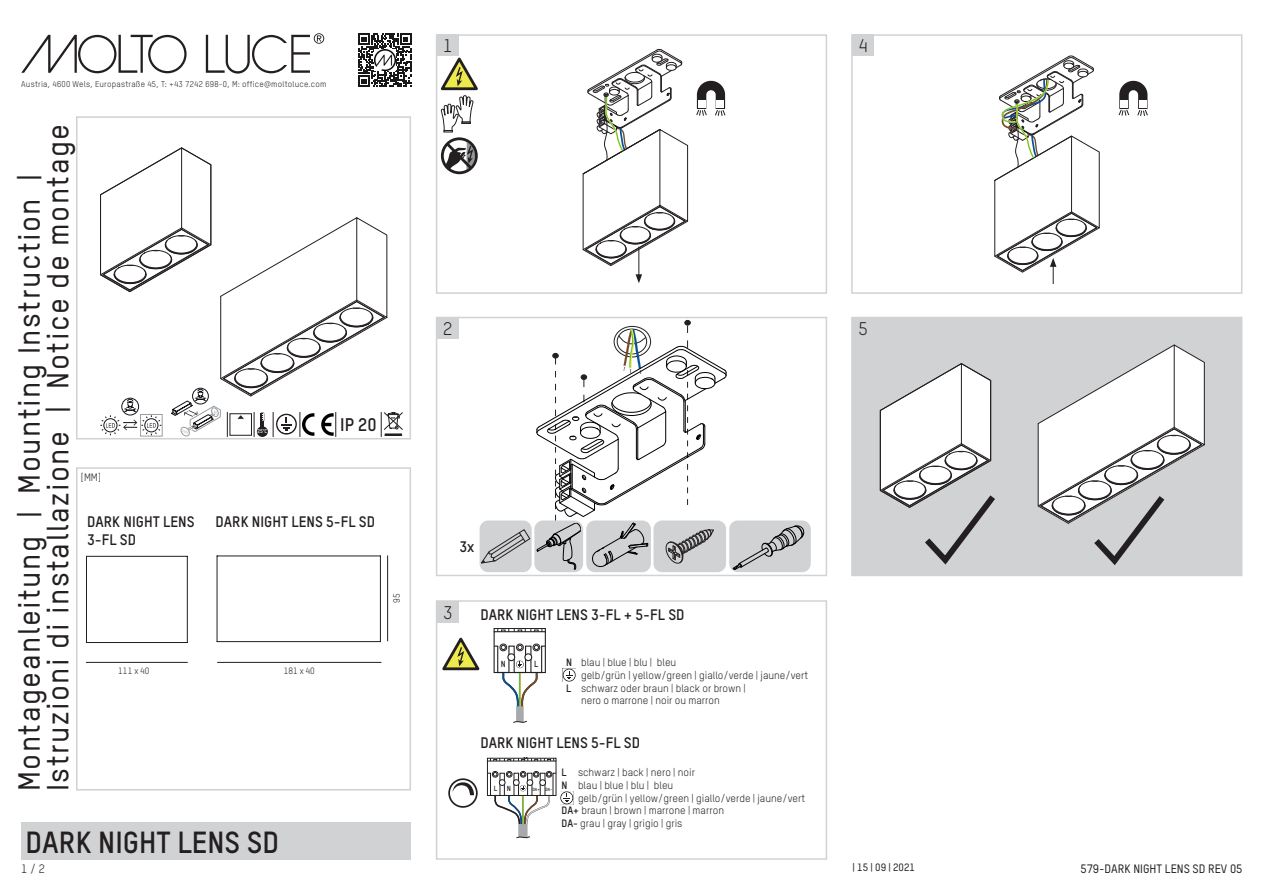
<style>
.page{position:relative;width:1263px;height:893px;background:#fff}
.page>*{position:absolute;margin:0;border:0;box-sizing:border-box;transform-origin:0 0}
.t1{font:500 30px/28.5px "TSTARPRO";letter-spacing:.05em;color:#231f20}
.Überschrift{font:700 30px "TSTARPRO";color:#231f20}
.Nummern{font:18px "TSTARPRO";color:#231f20}
.Text_schw_medium{font:700 18px "TSTARPRO";color:#231f20}
.Überschrift-2{font:700 15px/18px "TSTARPRO";color:#231f20}
.t2{font:500 12px "TSTARPRO";color:#231f20}
.t3{font:12px "TSTARPRO";color:#231f20}
.Text_schw_7_Pt{font:10.5px "TSTARPRO";color:#231f20}
.t4{font:500 10.5px "TSTARPRO";color:#231f20}
.t5{font:9px "TSTARPRO";color:#231f20}
.t6{font:700 8.7px "TSTARPRO";color:#231f20}
.t7{font:8.25px "TSTARPRO";letter-spacing:.03em;color:#231f20}
.t8{font:700 7.35px "TSTARPRO";color:#231f20}
.t9{font:700 5.25px "TSTARPRO";color:#fff}
.t10{font:700 4.35px "TSTARPRO";color:#231f20}
.s1{font-family:"Vista Sans OT";font-weight:300}
.s2{font-weight:700}
</style>
<div class="page">
<div style="left:437px;top:35px;width:21px;height:21px;background:#d1d2d4"></div>
<div style="left:437px;top:317px;width:21px;height:22px;background:#d1d2d4"></div>
<div style="left:852px;top:35px;width:22px;height:21px;background:#d1d2d4"></div>
<div style="left:437px;top:601px;width:21px;height:21px;background:#d1d2d4"></div>
<div style="left:76px;top:116px;width:335px;height:323px;border:2px solid #d1d2d4"></div>
<div style="left:76px;top:467px;width:335px;height:323px;border:2px solid #d1d2d4"></div>
<div style="left:436px;top:600px;width:391px;height:260px;border:2px solid #d1d2d4"></div>
<div style="left:436px;top:34px;width:391px;height:260px;border:2px solid #d1d2d4"></div>
<div style="left:436px;top:317px;width:391px;height:259px;border:2px solid #d1d2d4"></div>
<div style="left:851px;top:34px;width:391px;height:260px;border:2px solid #d1d2d4"></div>
<svg style="left:441px;top:57px;width:37px;height:75px"></svg>
<div style="left:441px;top:137px;width:37px;height:37px;border:3px solid #231f20;border-radius:50%"></div>
<svg style="left:443px;top:140px;width:32px;height:32px"></svg>
<svg style="left:21px;top:35px;width:166px;height:38px"></svg>
<svg style="left:206px;top:33px;width:118px;height:41px"></svg>
<svg style="left:358px;top:34px;width:53px;height:53px"></svg>
<img style="left:375px;top:50px;width:20px;height:21px">
<div style="left:21px;top:822px;width:390px;height:38px;background:#d1d2d4"></div>
<div style="left:852px;top:317px;width:390px;height:258px;background:#d1d2d4"></div>
<div style="left:480px;top:520px;width:52px;height:52px;background:#d1d2d4;border-radius:9px"></div>
<svg style="left:481px;top:529px;width:49px;height:34px"></svg>
<div style="left:534px;top:520px;width:49px;height:52px;background:#d1d2d4;border-radius:9px"></div>
<div style="left:586px;top:520px;width:65px;height:52px;background:#d1d2d4;border-radius:9px"></div>
<div style="left:729px;top:520px;width:82px;height:52px;background:#d1d2d4;border-radius:9px"></div>
<svg style="left:733px;top:525px;width:71px;height:45px"></svg>
<div style="left:653px;top:520px;width:73px;height:52px;background:#d1d2d4;border-radius:9px"></div>
<hr style="left:86px;top:662px;width:102px;height:1px;background:#231f20">
<hr style="left:187px;top:556px;width:1px;height:86px;background:#231f20">
<hr style="left:86px;top:556px;width:1px;height:86px;background:#231f20">
<hr style="left:86px;top:556px;width:101px;height:1px;background:#231f20">
<hr style="left:86px;top:642px;width:101px;height:1px;background:#231f20">
<hr style="left:217px;top:662px;width:164px;height:1px;background:#231f20">
<hr style="left:387px;top:555px;width:1px;height:86px;background:#231f20">
<hr style="left:217px;top:556px;width:1px;height:86px;background:#231f20">
<hr style="left:380px;top:556px;width:1px;height:86px;background:#231f20">
<hr style="left:217px;top:556px;width:163px;height:1px;background:#231f20">
<hr style="left:217px;top:641px;width:163px;height:1px;background:#231f20">
<svg style="left:696px;top:80px;width:29px;height:36px"></svg>
<hr style="left:639px;top:247px;width:1px;height:30px;background:#231f20">
<svg style="left:636px;top:274px;width:6px;height:9px"></svg>
<svg style="left:1038px;top:344px;width:167px;height:221px"></svg>
<svg style="left:880px;top:363px;width:115px;height:202px"></svg>
<div style="left:448px;top:778px;width:30px;height:30px;border:2px solid #231f20;border-radius:50%"></div>
<svg style="left:452px;top:782px;width:22px;height:13px"></svg>
<svg style="left:1118px;top:80px;width:30px;height:36px"></svg>
<svg style="left:100px;top:147px;width:303px;height:290px"></svg>
<svg style="left:583px;top:49px;width:105px;height:217px"></svg>
<svg style="left:536px;top:320px;width:191px;height:250px"></svg>
<div style="left:494px;top:628px;width:52px;height:4px;border:1px solid #231f20"></div>
<svg style="left:497px;top:628px;width:46px;height:4px"></svg>
<svg style="left:493px;top:643px;width:53px;height:80px"></svg>
<svg style="left:563px;top:669px;width:13px;height:13px"></svg>
<div style="left:487px;top:758px;width:69px;height:3px;border:1px solid #231f20"></div>
<svg style="left:490px;top:758px;width:64px;height:3px"></svg>
<svg style="left:486px;top:770px;width:87px;height:68px"></svg>
<svg style="left:442px;top:638px;width:37px;height:32px"></svg>
<svg style="left:994px;top:56px;width:106px;height:228px"></svg>
<p class="t7" style="left:21px;top:79px;width:307px">Austria, 4600 Wels, Europastraße 45, T: +43 7242 698-0, M: office<span class="s1">@</span>moltoluce.com</p>
<h1 class="t1" style="left:15px;top:791px;width:669px;rotate:-90deg">Montageanleitung | Mounting Instruction |<br>Istruzioni di installazione | Notice de montage</h1>
<p class="t9" style="left:257px;top:428px;width:11px">25°C</p>
<p class="Text_schw_medium" style="left:340px;top:414px;width:38px">IP 20</p>
<p class="Text_schw_7_Pt" style="left:81px;top:471px;width:22px">[MM]</p>
<p class="Überschrift-2" style="left:87px;top:513px;width:109px">DARK NIGHT LENS<br>3-FL SD</p>
<p class="Überschrift-2" style="left:216px;top:513px;width:161px">DARK NIGHT LENS 5-FL SD</p>
<p class="t5" style="left:118px;top:665px;width:33px">111 x 40</p>
<p class="t5" style="left:284px;top:665px;width:33px">181 x 40</p>
<p class="Überschrift" style="left:26px;top:823px;width:255px">DARK NIGHT LENS SD</p>
<p class="t5" style="left:391px;top:603px;width:11px;rotate:-90deg">95</p>
<h2 class="Nummern" style="left:443px;top:35px;width:11px">1</h2>
<h2 class="Nummern" style="left:443px;top:318px;width:11px">2</h2>
<p class="Überschrift-2" style="left:460px;top:537px;width:16px">3x</p>
<h2 class="Nummern" style="left:443px;top:601px;width:11px">3</h2>
<p class="Überschrift-2" style="left:480px;top:605px;width:205px">DARK NIGHT LENS 3-FL + 5-FL SD</p>
<p class="t6" style="left:501px;top:659px;width:6px">N</p>
<p class="t6" style="left:534px;top:659px;width:6px">L</p>
<p class="Text_schw_7_Pt" style="left:566px;top:656px;width:112px"><span class="s2">N</span> blau | blue | blu | bleu</p>
<p class="Text_schw_7_Pt" style="left:581px;top:669px;width:229px">gelb/grün | yellow/green | giallo/verde | jaune/vert</p>
<p class="Text_schw_7_Pt" style="left:566px;top:681px;width:181px"><span class="s2">L</span> schwarz oder braun | black or brown |</p>
<p class="Text_schw_7_Pt" style="left:581px;top:694px;width:140px">nero o marrone | noir ou marron</p>
<p class="Überschrift-2" style="left:480px;top:733px;width:161px">DARK NIGHT LENS 5-FL SD</p>
<p class="t8" style="left:494px;top:784px;width:5px">L</p>
<p class="t8" style="left:507px;top:784px;width:6px">N</p>
<p class="t10" style="left:532px;top:786px;width:9px">DA+</p>
<p class="t10" style="left:545px;top:786px;width:8px">DA-</p>
<p class="Text_schw_7_Pt" style="left:561px;top:766px;width:135px"><span class="s2">L</span> schwarz | back | nero | noir</p>
<p class="Text_schw_7_Pt" style="left:561px;top:779px;width:113px"><span class="s2">N</span> blau | blue | blu | bleu</p>
<p class="Text_schw_7_Pt" style="left:578px;top:791px;width:229px">gelb/grün | yellow/green | giallo/verde | jaune/vert</p>
<p class="Text_schw_7_Pt" style="left:561px;top:804px;width:164px"><span class="s2">DA+</span> braun | brown | marrone | marron</p>
<p class="Text_schw_7_Pt" style="left:561px;top:817px;width:122px"><span class="s2">DA-</span> grau | gray | grigio | gris</p>
<h2 class="Nummern" style="left:858px;top:35px;width:11px">4</h2>
<p class="Nummern" style="left:858px;top:318px;width:11px">5</p>
<p class="t3" style="left:21px;top:861px;width:25px">1 / 2</p>
<p class="t4" style="left:852px;top:861px;width:64px">| 15 | 09 | 2021</p>
<p class="t2" style="left:1080px;top:861px;width:163px">579-DARK NIGHT LENS SD REV 05</p>
</div>
